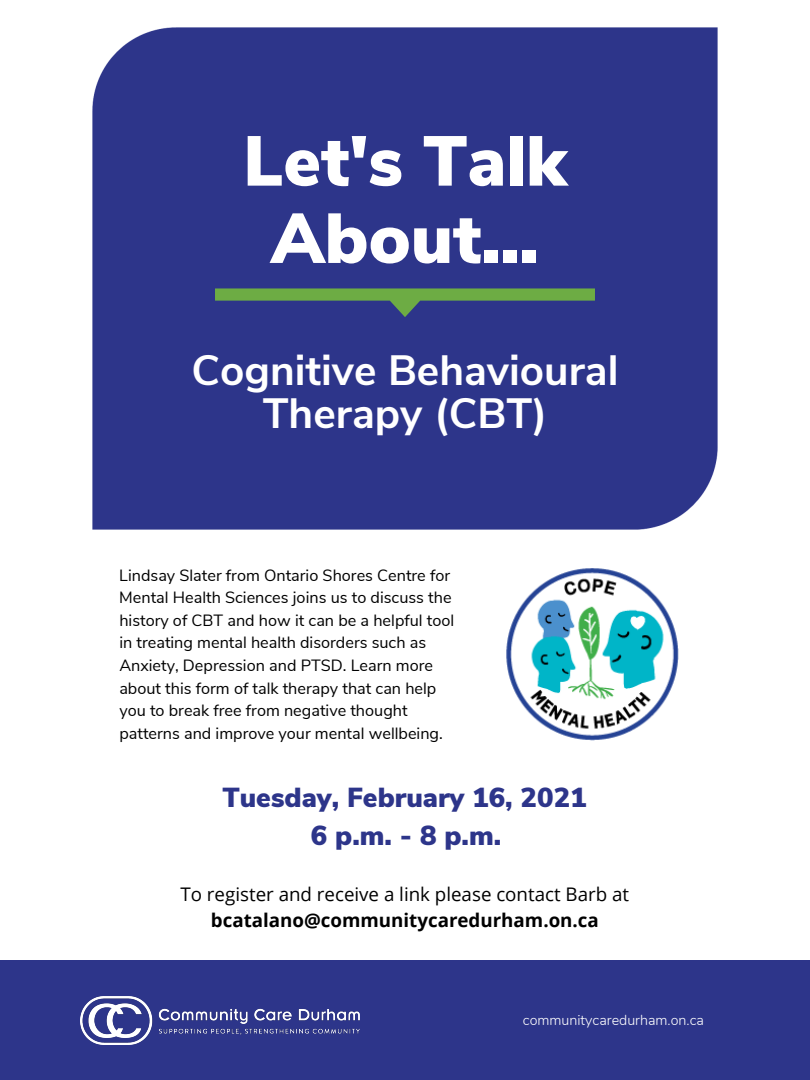
<style>
.page{position:relative;width:810px;height:1080px;background:#fff}
.page>*{position:absolute;margin:0;border:0;box-sizing:border-box;transform-origin:0 0}
.t1{font:900 70.38px/77.3px "Nunito Sans";color:#fff;text-align:center}
.t2{font:700 42.31px/43.6px "Nunito Sans";color:#fff;text-align:center}
.t3{font:900 27.5px/38.2px "Nunito Sans";color:#2d358a;text-align:center}
.t4{font:18.75px "Open Sans";color:#000}
.t5{font:700 18.75px "Open Sans";color:#000}
.t6{font:16.25px/22.6px "Nunito Sans";color:#000}
.t7{font:300 14.25px "Nunito";color:#fff}
</style>
<div class="page">
<div style="left:93px;top:28px;width:624px;height:501px;background:#2d358a"></div>
<svg style="left:215px;top:288px;width:380px;height:29px;background:#49696b"></svg>
<img style="left:506px;top:568px;width:173px;height:173px">
<div style="left:0;top:961px;width:810px;height:119px;background:#2d358a"></div>
<img style="left:81px;top:996px;width:278px;height:48px">
<h1 class="t1" style="left:243px;top:124px;width:325px">Let's Talk<br>About...</h1>
<h2 class="t2" style="left:191px;top:349px;width:429px">Cognitive Behavioural<br>Therapy (CBT)</h2>
<p class="t6" style="left:119px;top:564px;width:336px">Lindsay Slater from Ontario Shores Centre for Mental Health Sciences joins us to discuss the history of CBT and how it can be a helpful tool in treating mental health disorders such as Anxiety, Depression and PTSD. Learn more about this form of talk therapy that can help you to break free from negative thought patterns and improve your mental wellbeing.</p>
<h1 class="t3" style="left:222px;top:779px;width:366px">Tuesday, February 16, 2021<br>6 p.m. - 8 p.m.</h1>
<h1 class="t4" style="left:180px;top:881px;width:450px">To register and receive a link please contact Barb at</h1>
<p class="t5" style="left:211px;top:907px;width:390px">bcatalano@communitycaredurham.on.ca</p>
<p class="t7" style="left:523px;top:1010px;width:183px">communitycaredurham.on.ca</p>
</div>
